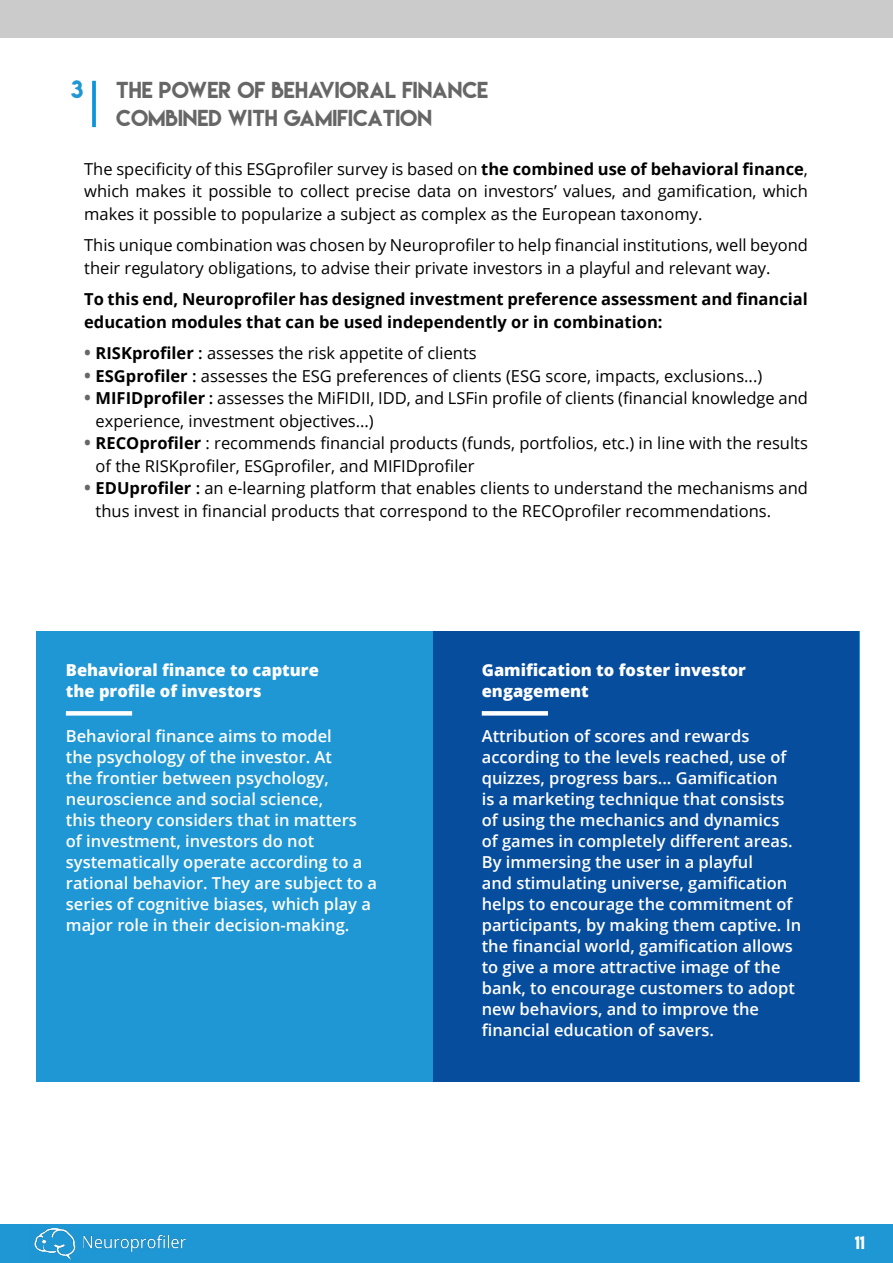
<style>
.page{position:relative;width:893px;height:1263px;background:#fff}
.page>*{position:absolute;margin:0;border:0;box-sizing:border-box;transform-origin:0 0}
.t1{font:22.35px "Lemon Milk";color:#1f97d4}
.t2{font:20.55px/28px "Lemon Milk";color:#666}
.t3{font:16.5px/22.5px "Open Sans";color:#000}
.t4{font:600 16.5px/21px "Open Sans";color:#fff}
.t5{font:700 16.5px/22.5px "Open Sans";color:#000}
.t6{font:800 16.5px/21px "Open Sans";color:#fff}
.t7{font:16.5px "Lemon Milk";color:#fff}
.s1{font-weight:700}
.s2{font-weight:700;font-size:18px;color:#676768}
.s3{font-weight:600}
</style>
<div class="page">
<div style="left:0;top:1225px;width:893px;height:38px;background:#1f97d4"></div>
<img style="left:34px;top:1229px;width:42px;height:31px">
<img style="left:84px;top:1234px;width:102px;height:18px">
<div style="left:0;top:0;width:893px;height:38px;background:#cccbcb"></div>
<div style="left:36px;top:631px;width:823px;height:451px;background:#1f97d4"></div>
<div style="left:434px;top:631px;width:425px;height:451px;background:#074d9d"></div>
<div style="left:66px;top:711px;width:66px;height:5px;background:#fff"></div>
<div style="left:482px;top:711px;width:66px;height:5px;background:#fff"></div>
<svg style="left:92px;top:81px;width:4px;height:46px"></svg>
<h1 class="t1" style="left:71px;top:74px;width:14px">3</h1>
<p class="t2" style="left:116px;top:76px;width:373px">THE POWER OF BEHAVIORAL FINANCE<br>COMBINED WITH GAMIFICATION</p>
<p class="t3" style="left:84px;top:157px;width:725px;text-align:justify">The specificity of this ESGprofiler survey is based on <span class="s1">the combined use of behavioral finance</span>, which makes it possible to collect precise data on investors’ values, and gamification, which makes it possible to popularize a subject as complex as the European taxonomy.</p>
<p class="t3" style="left:84px;top:233px;width:725px">This unique combination was chosen by Neuroprofiler to help financial institutions, well beyond their regulatory obligations, to advise their private investors in a playful and relevant way.</p>
<p class="t5" style="left:84px;top:287px;width:725px">To this end, Neuroprofiler has designed investment preference assessment and financial education modules that can be used independently or in combination:</p>
<p class="t3" style="left:84px;top:341px;width:394px"><span class="s2">•</span> <span class="s1">RISKprofiler</span> <span class="s3">:</span> assesses the risk appetite of clients</p>
<p class="t3" style="left:84px;top:364px;width:680px"><span class="s2">•</span> <span class="s1">ESGprofiler</span> <span class="s3">:</span> assesses the ESG preferences of clients (ESG score, impacts, exclusions...)</p>
<p class="t3" style="left:96px;top:386px;width:714px;text-indent:-11px"><span class="s2">•</span> <span class="s1">MIFIDprofiler</span> <span class="s3">:</span> assesses the MiFIDII, IDD, and LSFin profile of clients (financial knowledge and experience, investment objectives...)</p>
<p class="t3" style="left:96px;top:431px;width:714px;text-indent:-11px"><span class="s2">•</span> <span class="s1">RECOprofiler</span> : recommends financial products (funds, portfolios, etc.) in line with the results of the RISKprofiler, ESGprofiler, and MIFIDprofiler</p>
<p class="t3" style="left:96px;top:476px;width:714px;text-indent:-11px"><span class="s2">•</span> <span class="s1">EDUprofiler</span> <span class="s3">:</span> an e-learning platform that enables clients to understand the mechanisms and thus invest in financial products that correspond to the RECOprofiler recommendations.</p>
<p class="t6" style="left:66px;top:659px;width:254px">Behavioral finance to capture the profile of investors</p>
<p class="t4" style="left:66px;top:725px;width:313px">Behavioral finance aims to model<br>the psychology of the investor. At<br>the frontier between psychology, neuroscience and social science,<br>this theory considers that in matters<br>of investment, investors do not systematically operate according to a rational behavior. They are subject to a series of cognitive biases, which play a major role in their decision-making.</p>
<p class="t6" style="left:482px;top:659px;width:266px">Gamification to foster investor engagement</p>
<p class="t4" style="left:482px;top:725px;width:321px">Attribution of scores and rewards according to the levels reached, use of quizzes, progress bars... Gamification<br>is a marketing technique that consists of using the mechanics and dynamics<br>of games in completely different areas.<br>By immersing the user in a playful<br>and stimulating universe, gamification helps to encourage the commitment of participants, by making them captive. In the financial world, gamification allows to give a more attractive image of the bank, to encourage customers to adopt new behaviors, and to improve the financial education of savers.</p>
<p class="t7" style="left:855px;top:1231px;width:12px">11</p>
</div>
